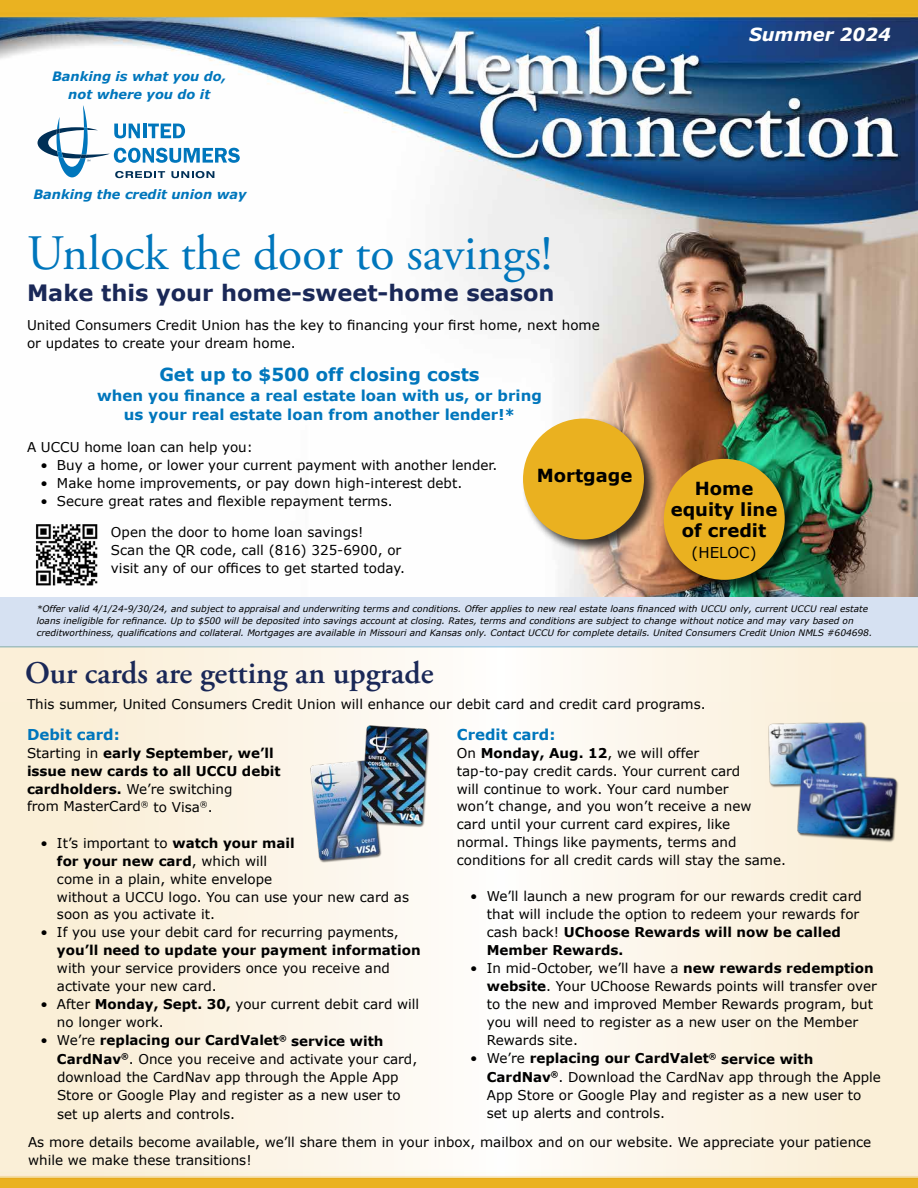
<style>
.page{position:relative;width:918px;height:1188px;background:#fff}
.page>*{position:absolute;margin:0;border:0;box-sizing:border-box;transform-origin:0 0}
.t1{font:49.5px "Adobe Garamond Pro";color:#0076bc}
.t2{font:600 31.5px "Adobe Garamond Pro";color:#1a2857}
.t3{font:700 22.5px "Verdana";color:#1a2857}
.t4{font:700 18px/21px "Verdana";color:#000;text-align:center}
.t5{font:700 18px "Verdana";color:#0076bc}
.t6{font:italic 700 18px "Verdana";color:#fff}
.t7{font:700 15px/19.5px "Verdana";color:#0076bc;text-align:center}
.t8{font:15px "Verdana";color:#000}
.t9{font:13.5px/18px "Verdana";color:#000}
.t10{font:700 13.5px/18px "Verdana";color:#000}
.t11{font:italic 700 12.9px/17.9px "Verdana";color:#0076bc;text-align:center}
.t12{font:italic 9px/12px "Verdana";color:#000}
.s1{font-weight:400}
.s2{font-weight:700}
</style>
<div class="page">
<img style="left:0;top:0;width:918px;height:1188px">
<svg style="left:38px;top:105px;width:202px;height:73px"></svg>
<img style="left:27px;top:515px;width:78px;height:79px">
<div style="left:662px;top:457px;width:137px;height:138px;background:#000;opacity:.75"></div>
<div style="left:664px;top:459px;width:121px;height:121px;background:#eab120;border-radius:50%"></div>
<div style="left:522px;top:417px;width:137px;height:137px;background:#000;opacity:.75"></div>
<div style="left:523px;top:419px;width:121px;height:121px;background:#eab120;border-radius:50%"></div>
<div style="left:0;top:597px;width:918px;height:59px;background:#d6e1f2"></div>
<hr style="left:0;top:646px;width:918px;height:2px;background:#0076bc">
<svg style="left:0;top:647px;width:918px;height:530px"></svg>
<img style="left:308px;top:725px;width:122px;height:138px">
<img style="left:762px;top:717px;width:144px;height:127px">
<p class="t11" style="left:52px;top:67px;width:176px">Banking is what you do, not where you do it</p>
<p class="t11" style="left:33px;top:186px;width:215px">Banking the credit union way</p>
<h1 class="t1" style="left:27px;top:224px;width:526px">Unlock the door to savings!</h1>
<h3 class="t3" style="left:27px;top:278px;width:529px">Make this your home-sweet-home season</h3>
<p class="t9" style="left:27px;top:317px;width:574px">United Consumers Credit Union has the key to financing your first home, next home or updates to create your dream home.</p>
<h3 class="t5" style="left:159px;top:363px;width:322px">Get up to $500 off closing costs</h3>
<p class="t7" style="left:97px;top:386px;width:446px">when you finance a real estate loan with us, or bring us your real estate loan from another lender!*</p>
<p class="t9" style="left:27px;top:438px;width:227px">A UCCU home loan can help you:</p>
<p class="t9" style="left:40px;top:456px;width:458px">• Buy a home, or lower your current payment with another lender.</p>
<p class="t9" style="left:40px;top:474px;width:423px">• Make home improvements, or pay down high-interest debt.</p>
<p class="t9" style="left:40px;top:492px;width:354px">• Secure great rates and flexible repayment terms.</p>
<p class="t9" style="left:111px;top:524px;width:296px">Open the door to home loan savings!<br>Scan the QR code, call (816) 325-6900, or visit any of our offices to get started today.</p>
<h3 class="t4" style="left:537px;top:465px;width:97px">Mortgage</h3>
<h3 class="t6" style="left:749px;top:23px;width:143px">Summer 2024</h3>
<h3 class="t4" style="left:671px;top:478px;width:108px">Home equity line of credit</h3>
<p class="t8" style="left:692px;top:543px;width:66px">(HELOC)</p>
<p class="t12" style="left:37px;top:603px;width:837px">*Offer valid 4/1/24-9/30/24, and subject to appraisal and underwriting terms and conditions. Offer applies to new real estate loans financed with UCCU only, current UCCU real estate loans ineligible for refinance. Up to $500 will be deposited into savings account at closing. Rates, terms and conditions are subject to change without notice and may vary based on creditworthiness, qualifications and collateral. Mortgages are available in Missouri and Kansas only. Contact UCCU for complete details. United Consumers Credit Union NMLS #604698.</p>
<h2 class="t2" style="left:25px;top:655px;width:410px">Our cards are getting an upgrade</h2>
<p class="t7" style="left:27px;top:724px;width:94px">Debit card:</p>
<p class="t10" style="left:27px;top:744px;width:255px"><span class="s1">Starting in</span> early September, we’ll issue new cards to all UCCU debit cardholders. <span class="s1">We’re switching<br>from MasterCard</span><sup>®</sup> <span class="s1">to Visa</span><sup>®</sup><span class="s1">.</span></p>
<p class="t9" style="left:57px;top:834px;width:354px;text-indent:-16px">• It’s important to <span class="s2">watch your mail<br>for your new card</span>, which will<br>come in a plain, white envelope<br>without a UCCU logo. You can use your new card as soon as you activate it.</p>
<p class="t9" style="left:40px;top:924px;width:360px">• If you use your debit card for recurring payments,</p>
<p class="t10" style="left:57px;top:942px;width:365px">you’ll need to update your payment information</p>
<p class="t9" style="left:57px;top:960px;width:335px">with your service providers once you receive and activate your new card.</p>
<p class="t9" style="left:57px;top:996px;width:364px;text-indent:-16px">• After <span class="s2">Monday, Sept. 30,</span> your current debit card will no longer work.</p>
<p class="t9" style="left:57px;top:1032px;width:362px;text-indent:-16px">• We’re <span class="s2">replacing our CardValet</span><sup>®</sup> <span class="s2">service with CardNav</span><sup>®</sup>. Once you receive and activate your card, download the CardNav app through the Apple App Store or Google Play and register as a new user to</p>
<p class="t9" style="left:28px;top:1100px;width:845px;line-height:28.5px;text-indent:29px">set up alerts and controls.<br>As more details become available, we’ll share them in your inbox, mailbox and on our website. We appreciate your patience</p>
<p class="t9" style="left:28px;top:1152px;width:225px">while we make these transitions!</p>
<p class="t9" style="left:27px;top:696px;width:680px">This summer, United Consumers Credit Union will enhance our debit card and credit card programs.</p>
<p class="t7" style="left:457px;top:724px;width:100px">Credit card:</p>
<p class="t9" style="left:457px;top:744px;width:331px">On <span class="s2">Monday, Aug. 12</span>, we will offer<br>tap-to-pay credit cards. Your current card<br>will continue to work. Your card number<br>won’t change, and you won’t receive a new<br>card until your current card expires, like normal. Things like payments, terms and conditions for all credit cards will stay the same.</p>
<p class="t9" style="left:487px;top:888px;width:377px;text-indent:-16px">• We’ll launch a new program for our rewards credit card that will include the option to redeem your rewards for cash back! <span class="s2">UChoose Rewards will now be called Member Rewards.</span></p>
<p class="t9" style="left:487px;top:960px;width:392px;text-indent:-16px">• In mid-October, we’ll have a <span class="s2">new rewards redemption website</span>. Your UChoose Rewards points will transfer over to the new and improved Member Rewards program, but you will need to register as a new user on the Member Rewards site.</p>
<p class="t9" style="left:487px;top:1050px;width:396px;text-indent:-17px">• We’re <span class="s2">replacing our CardValet</span><sup>®</sup> <span class="s2">service with CardNav</span><sup>®</sup>. Download the CardNav app through the Apple App Store or Google Play and register as a new user to set up alerts and controls.</p>
</div>
